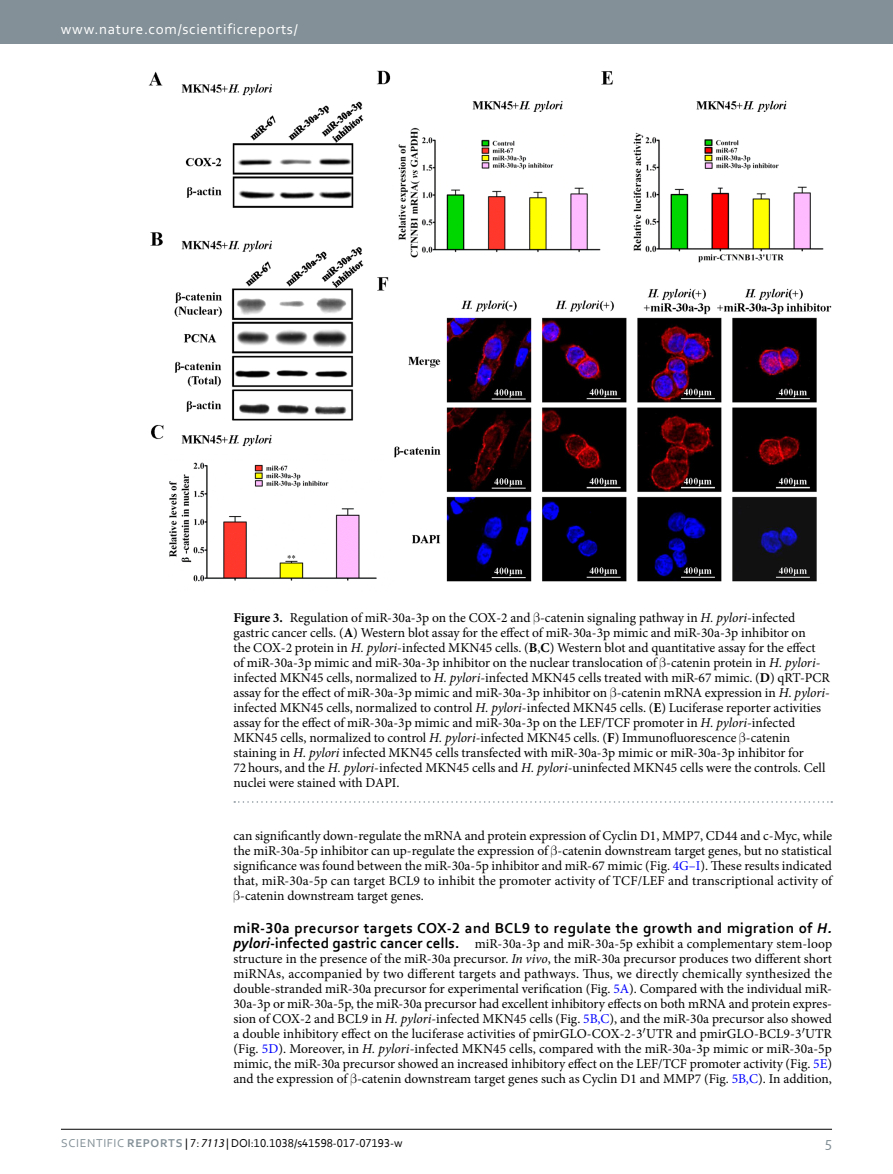
<style>
.page{position:relative;width:893px;height:1174px;background:#fff}
.page>*{position:absolute;margin:0;border:0;box-sizing:border-box;transform-origin:0 0}
.t1{font:700 15px "Corbel";letter-spacing:.03em;color:#000}
.t2{font:15px "Corbel 2";letter-spacing:.045em;color:#fff}
.t3{font:15px "Corbel 2";color:#839097}
.t4{font:13.5px/15px "Minion Pro";color:#000;text-align:justify}
.t5{font:12px "Corbel";color:#000}
.s1{font-weight:700}
.s2{font-style:italic}
.s3{color:#00f}
.s4{font-family:"Corbel";font-weight:700;font-style:italic;font-size:15px}
.s5{font-family:"Corbel";font-weight:700;font-size:15px}
.s6{font-family:"Corbel 2";color:#839097}
.s7{font-family:"Corbel Bold 2";color:#839097}
.s8{font-family:"Myriad Pro";font-style:italic}
</style>
<div class="page">
<div style="left:0;top:0;width:893px;height:43px;background:#839097"></div>
<hr style="left:61px;top:1129px;width:771px;height:1px;background:#000">
<img style="left:148px;top:70px;width:684px;height:512px">
<svg style="left:234px;top:801px;width:598px;height:1px"></svg>
<p class="t2" style="left:61px;top:19px;width:238px">www.nature.com/scientificreports/</p>
<p class="t4" style="left:233px;top:610px;width:598px;text-align:left"><span class="s1">Figure 3.</span> Regulation of miR-30a-3p on the COX-2 and -catenin signaling pathway in <span class="s2">H. pylori</span>-infected gastric cancer cells. (<span class="s1">A</span>) Western blot assay for the effect of miR-30a-3p mimic and miR-30a-3p inhibitor on<br>the COX-2 protein in <span class="s2">H. pylori</span>-infected MKN45 cells. (<span class="s1">B</span>,<span class="s1">C</span>) Western blot and quantitative assay for the effect<br>of miR-30a-3p mimic and miR-30a-3p inhibitor on the nuclear translocation of -catenin protein in <span class="s2">H. pylori&shy;</span>infected MKN45 cells, normalized to <span class="s2">H. pylori</span>-infected MKN45 cells treated with miR-67 mimic. (<span class="s1">D</span>) qRT-PCR assay for the effect of miR-30a-3p mimic and miR-30a-3p inhibitor on -catenin mRNA expression in <span class="s2">H. pylori&shy;</span>infected MKN45 cells, normalized to control <span class="s2">H. pylori</span>-infected MKN45 cells. (<span class="s1">E</span>) Luciferase reporter activities assay for the effect of miR-30a-3p mimic and miR-30a-3p on the LEF/TCF promoter in <span class="s2">H. pylori</span>-infected MKN45 cells, normalized to control <span class="s2">H. pylori</span>-infected MKN45 cells. (<span class="s1">F</span>) Immunofluorescence -catenin staining in <span class="s2">H. pylori</span> infected MKN45 cells transfected with miR-30a-3p mimic or miR-30a-3p inhibitor for 72hours, and the <span class="s2">H. pylori</span>-infected MKN45 cells and <span class="s2">H. pylori</span>-uninfected MKN45 cells were the controls. Cell nuclei were stained with DAPI.</p>
<p class="t4" style="left:233px;top:828px;width:600px">can significantly down-regulate the mRNA and protein expression of Cyclin D1, MMP7, CD44 and c-Myc, while</p>
<p class="t4" style="left:233px;top:843px;width:600px">the miR-30a-5p inhibitor can up-regulate the expression of -catenin downstream target genes, but no statistical</p>
<p class="t4" style="left:233px;top:858px;width:600px">significance was found between the miR-30a-5p inhibitor and miR-67 mimic (Fig. <span class="s3">4G–I</span>). These results indicated</p>
<p class="t4" style="left:233px;top:872px;width:600px">that, miR-30a-5p can target BCL9 to inhibit the promoter activity of TCF/LEF and transcriptional activity of</p>
<p class="t4" style="left:240px;top:887px;width:185px">-catenin downstream target genes.</p>
<p class="t1" style="left:233px;top:918px;width:600px">miR-30a precursor targets COX-2 and BCL9 to regulate the growth and migration of <span class="s2">H.</span></p>
<p class="t4" style="left:233px;top:936px;width:600px"><span class="s4">pylori</span><span class="s5">-infected gastric cancer cells.</span> miR-30a-3p and miR-30a-5p exhibit a complementary stem-loop structure in the presence of the miR-30a precursor. <span class="s2">In vivo</span>, the miR-30a precursor produces two different short miRNAs, accompanied by two different targets and pathways. Thus, we directly chemically synthesized the double-stranded miR-30a precursor for experimental verification (Fig. <span class="s3">5A</span>). Compared with the individual miR-30a-3p or miR-30a-5p, the miR-30a precursor had excellent inhibitory effects on both mRNA and protein expres&shy;sion of COX-2 and BCL9 in <span class="s2">H. pylori</span>-infected MKN45 cells (Fig. <span class="s3">5B,C</span>), and the miR-30a precursor also showed a double inhibitory effect on the luciferase activities of pmirGLO-COX-2-3 UTR and pmirGLO-BCL9-3 UTR (Fig. <span class="s3">5D</span>). Moreover, in <span class="s2">H. pylori</span>-infected MKN45 cells, compared with the miR-30a-3p mimic or miR-30a-5p mimic, the miR-30a precursor showed an increased inhibitory effect on the LEF/TCF promoter activity (Fig. <span class="s3">5E</span>) and the expression of -catenin downstream target genes such as Cyclin D1 and MMP7 (Fig. <span class="s3">5B,C</span>). In addition,</p>
<p class="t5" style="left:61px;top:1135px;width:343px"><span class="s6">SCIenTIFIC</span> <span class="s7">REPORTS</span> | 7: <span class="s8">7113</span> | DOI:10.1038/s41598-017-07193-w</p>
<p class="t3" style="left:825px;top:1132px;width:9px">5</p>
</div>
